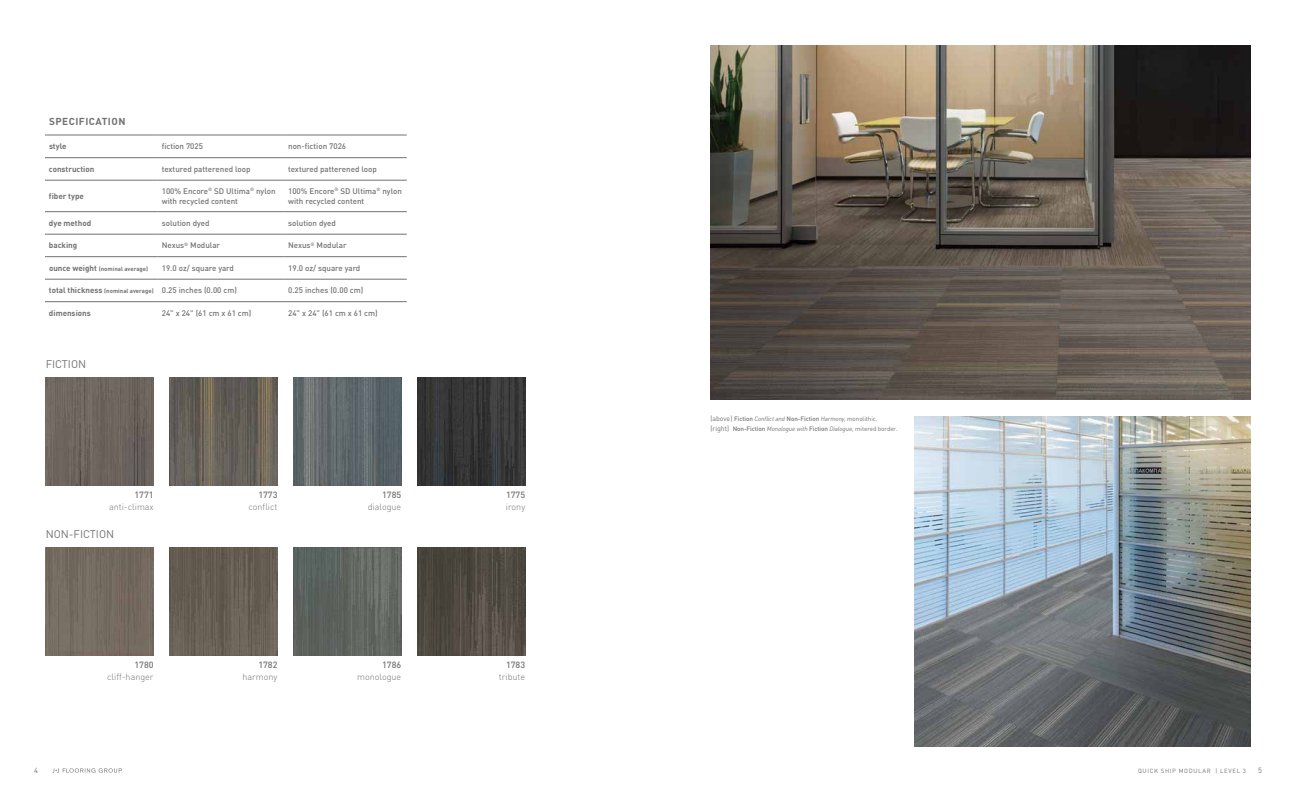
<style>
.page{position:relative;width:1296px;height:792px;background:#fff}
.page>*{position:absolute;margin:0;border:0;box-sizing:border-box;transform-origin:0 0}
.t1{font:11px "DINOT";color:#717271}
.t2{font:700 10px "DINOT";letter-spacing:.05em;color:#717271}
.t3{font:300 9px "DINOT";color:#717271}
.t4{font:500 9px "DINOT";color:#717271}
.t5{font:500 8px/10.5px "DINOT";color:#717271}
.t6{font:700 8px "DINOT";color:#717271}
.t7{font:7.5px "DINOT";color:#717271}
.t8{font:italic 6.3px/10px "DINOT";letter-spacing:-.01em;color:#717271}
.t9{font:700 6px "DINOT";color:#717271}
.t10{font:6px "DINOT";letter-spacing:.11em;color:#717271}
.s1{font-size:8px}
.s2{font-weight:700}
.s3{font-weight:700;font-size:6px}
.s4{font-style:normal;font-size:7px}
.s5{font-weight:500;font-style:normal}
.s6{font-style:normal}
</style>
<div class="page">
<hr style="left:45px;top:135px;width:113px;height:1px;background:#717271">
<hr style="left:158px;top:135px;width:126px;height:1px;background:#717271">
<hr style="left:284px;top:135px;width:123px;height:1px;background:#717271">
<hr style="left:45px;top:158px;width:113px;height:1px;background:#717271">
<hr style="left:158px;top:158px;width:126px;height:1px;background:#717271">
<hr style="left:284px;top:158px;width:123px;height:1px;background:#717271">
<hr style="left:45px;top:180px;width:113px;height:1px;background:#717271">
<hr style="left:158px;top:180px;width:126px;height:1px;background:#717271">
<hr style="left:284px;top:180px;width:123px;height:1px;background:#717271">
<hr style="left:45px;top:212px;width:113px;height:1px;background:#717271">
<hr style="left:158px;top:212px;width:126px;height:1px;background:#717271">
<hr style="left:284px;top:212px;width:123px;height:1px;background:#717271">
<hr style="left:45px;top:234px;width:113px;height:1px;background:#717271">
<hr style="left:158px;top:234px;width:126px;height:1px;background:#717271">
<hr style="left:284px;top:234px;width:123px;height:1px;background:#717271">
<hr style="left:45px;top:257px;width:113px;height:1px;background:#717271">
<hr style="left:158px;top:257px;width:126px;height:1px;background:#717271">
<hr style="left:284px;top:257px;width:123px;height:1px;background:#717271">
<hr style="left:45px;top:279px;width:113px;height:1px;background:#717271">
<hr style="left:158px;top:279px;width:126px;height:1px;background:#717271">
<hr style="left:284px;top:279px;width:123px;height:1px;background:#717271">
<hr style="left:45px;top:302px;width:113px;height:1px;background:#717271">
<hr style="left:158px;top:302px;width:126px;height:1px;background:#717271">
<hr style="left:284px;top:302px;width:123px;height:1px;background:#717271">
<img style="left:170px;top:377px;width:108px;height:108px">
<img style="left:293px;top:377px;width:108px;height:108px">
<img style="left:46px;top:377px;width:108px;height:108px">
<img style="left:417px;top:377px;width:108px;height:108px">
<img style="left:914px;top:416px;width:337px;height:331px">
<img style="left:710px;top:45px;width:541px;height:355px">
<img style="left:170px;top:547px;width:108px;height:108px">
<img style="left:293px;top:547px;width:108px;height:108px">
<img style="left:46px;top:547px;width:108px;height:108px">
<img style="left:417px;top:547px;width:108px;height:108px">
<svg style="left:52px;top:768px;width:70px;height:5px"></svg>
<p class="t2" style="left:49px;top:115px;width:78px">SPECIFICATION</p>
<p class="t6" style="left:49px;top:141px;width:19px">style</p>
<p class="t5" style="left:162px;top:141px;width:43px">fiction 7025</p>
<p class="t5" style="left:288px;top:141px;width:60px">non-fiction 7026</p>
<p class="t6" style="left:49px;top:164px;width:47px">construction</p>
<p class="t5" style="left:162px;top:164px;width:90px">textured patterened loop</p>
<p class="t5" style="left:288px;top:164px;width:90px">textured patterened loop</p>
<p class="t6" style="left:49px;top:191px;width:36px">fiber type</p>
<p class="t5" style="left:162px;top:185px;width:115px">100% Encore<sup>®</sup> SD Ultima<sup>®</sup> nylon with recycled content</p>
<p class="t5" style="left:288px;top:185px;width:115px">100% Encore<sup>®</sup> SD Ultima<sup>®</sup> nylon with recycled content</p>
<p class="t6" style="left:49px;top:218px;width:44px">dye method</p>
<p class="t5" style="left:162px;top:218px;width:49px">solution dyed</p>
<p class="t5" style="left:288px;top:218px;width:49px">solution dyed</p>
<p class="t6" style="left:49px;top:240px;width:30px">backing</p>
<p class="t5" style="left:162px;top:240px;width:60px">Nexus<sup>®</sup> Modular</p>
<p class="t5" style="left:288px;top:240px;width:60px">Nexus<sup>®</sup> Modular</p>
<p class="t9" style="left:49px;top:265px;width:101px"><span class="s1">ounce weight</span> (nominal average)</p>
<p class="t5" style="left:162px;top:263px;width:74px">19.0 oz/ square yard</p>
<p class="t5" style="left:288px;top:263px;width:74px">19.0 oz/ square yard</p>
<p class="t5" style="left:49px;top:285px;width:189px"><span class="s2">total thickness</span> <span class="s3">(nominal average)</span> 0.25 inches (0.00 cm)</p>
<p class="t5" style="left:288px;top:285px;width:77px">0.25 inches (0.00 cm)</p>
<p class="t6" style="left:49px;top:308px;width:43px">dimensions</p>
<p class="t5" style="left:162px;top:308px;width:91px">24" x 24" (61 cm x 61 cm)</p>
<p class="t5" style="left:288px;top:308px;width:91px">24" x 24" (61 cm x 61 cm)</p>
<h1 class="t1" style="left:46px;top:358px;width:42px">FICTION</h1>
<p class="t4" style="left:134px;top:489px;width:21px">1771</p>
<p class="t3" style="left:109px;top:502px;width:46px">anti-climax</p>
<h1 class="t1" style="left:46px;top:527px;width:70px">NON-FICTION</h1>
<p class="t4" style="left:134px;top:659px;width:21px">1780</p>
<p class="t3" style="left:107px;top:672px;width:48px">cliff-hanger</p>
<p class="t4" style="left:258px;top:489px;width:21px">1773</p>
<p class="t3" style="left:249px;top:502px;width:30px">conflict</p>
<p class="t4" style="left:258px;top:659px;width:21px">1782</p>
<p class="t3" style="left:243px;top:672px;width:36px">harmony</p>
<p class="t4" style="left:382px;top:489px;width:21px">1785</p>
<p class="t3" style="left:368px;top:502px;width:35px">dialogue</p>
<p class="t4" style="left:382px;top:659px;width:21px">1786</p>
<p class="t3" style="left:357px;top:672px;width:46px">monologue</p>
<p class="t4" style="left:506px;top:489px;width:21px">1775</p>
<p class="t3" style="left:506px;top:502px;width:21px">irony</p>
<p class="t4" style="left:506px;top:659px;width:21px">1783</p>
<p class="t3" style="left:499px;top:672px;width:28px">tribute</p>
<p class="t8" style="left:710px;top:414px;width:189px"><span class="s4">(above)</span> <span class="s5">Fiction</span> Conflict and <span class="s5">Non-Fiction</span> Harmony, <span class="s6">monolithic. </span><span class="s4">(right)</span> <span class="s5">Non-Fiction</span> Monologue with <span class="s5">Fiction</span> Dialogue, <span class="s6">mitered border.</span></p>
<p class="t7" style="left:34px;top:765px;width:5px">4</p>
<p class="t10" style="left:1138px;top:767px;width:109px">QUICK SHIP MODULAR | LEVEL 3</p>
<p class="t7" style="left:1258px;top:765px;width:5px">5</p>
</div>
